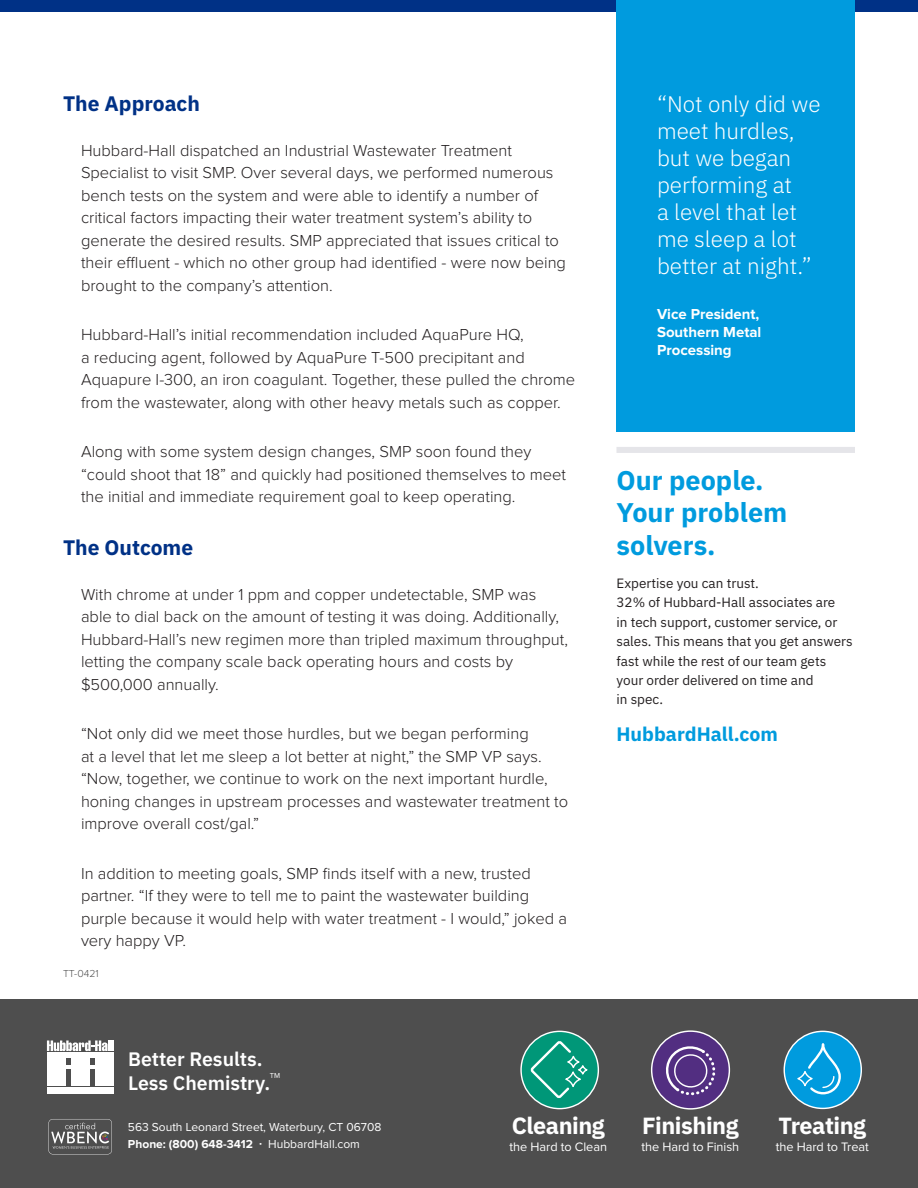
<style>
.page{position:relative;width:918px;height:1188px;background:#fff}
.page>*{position:absolute;margin:0;border:0;box-sizing:border-box;transform-origin:0 0}
.t1{font:700 27px/32.4px "IBM Plex Sans";color:#009bde}
.t2{font:700 23.4px "IBM Plex Sans";letter-spacing:-.02em;color:#fff}
.Quote_Body_Text{font:300 22.5px/27px "IBM Plex Sans";color:#fff}
.Body_Text_Subhead{font:700 21px "IBM Plex Sans";color:#003186}
.t3{font:600 19.5px/24px "IBM Plex Sans";color:#fff}
.t4{font:700 19.5px "IBM Plex Sans";color:#009bde}
.Body_Text_Paragraph{font:300 16.5px/22.5px "Proxima Nova";color:#231f20}
.Quote_Name{font:700 15px/18px "Proxima Nova";color:#fff}
.t5{font:13.5px/19.5px "IBM Plex Sans";color:#231f20}
.t6{font:12.75px "Proxima Nova";letter-spacing:-.005em;color:#fff}
.t7{font:12px "Proxima Nova";color:#fff}
.t8{font:700 12px "Proxima Nova";color:#fff}
.t9{font:300 10.5px "Proxima Nova";color:#4e4e4e}
.t10{font:7.5px "Proxima Nova";color:#fff}
.s1{font-weight:400}
</style>
<div class="page">
<div style="left:0;top:999px;width:918px;height:189px;background:#4e4e4e"></div>
<div style="left:0;top:0;width:918px;height:12px;background:#003186"></div>
<div style="left:616px;top:0;width:239px;height:432px;background:#009bde"></div>
<div style="left:47px;top:1059px;width:19px;height:27px;background:#fff"></div>
<div style="left:95px;top:1059px;width:19px;height:27px;background:#fff"></div>
<div style="left:71px;top:1059px;width:19px;height:27px;background:#fff"></div>
<hr style="left:60px;top:1066px;width:39px;height:3px;background:#fff">
<div style="left:47px;top:1052px;width:67px;height:5px;background:#fff"></div>
<svg style="left:47px;top:1040px;width:66px;height:11px"></svg>
<div style="left:47px;top:1087px;width:67px;height:7px;background:#fff"></div>
<svg style="left:520px;top:1031px;width:79px;height:78px;background:#2aa68d"></svg>
<div style="left:567px;top:1056px;width:13px;height:12px;border:1px solid #fff;border-radius:50%"></div>
<div style="left:578px;top:1065px;width:10px;height:10px;border:1px solid #fff;border-radius:50%"></div>
<div style="left:565px;top:1071px;width:16px;height:16px;border:1px solid #fff;border-radius:50%"></div>
<svg style="left:528px;top:1039px;width:45px;height:62px;background:#20a287"></svg>
<svg style="left:651px;top:1030px;width:79px;height:80px;background:#6c4f93"></svg>
<svg style="left:664px;top:1044px;width:52px;height:54px;background:#6c4d93"></svg>
<div style="left:784px;top:1031px;width:78px;height:78px;background:#009bde;border:1px solid #fff;border-radius:50%"></div>
<div style="left:797px;top:1071px;width:16px;height:15px;border:1px solid #fff;border-radius:50%"></div>
<svg style="left:806px;top:1043px;width:35px;height:52px"></svg>
<div style="left:616px;top:447px;width:239px;height:6px;background:#e5e5e9"></div>
<svg style="left:48px;top:1119px;width:64px;height:35px"></svg>
<p class="Body_Text_Subhead" style="left:63px;top:87px;width:139px">The Approach</p>
<p class="Body_Text_Paragraph" style="left:81px;top:140px;width:487px">Hubbard-Hall dispatched an Industrial Wastewater Treatment Specialist to visit SMP. Over several days, we performed numerous bench tests on the system and were able to identify a number of critical factors impacting their water treatment system’s ability to generate the desired results. SMP appreciated that issues critical to their effluent - which no other group had identified - were now being brought to the company’s attention.</p>
<p class="Body_Text_Paragraph" style="left:81px;top:324px;width:496px">Hubbard-Hall’s initial recommendation included AquaPure HQ,<br>a reducing agent, followed by AquaPure T-500 precipitant and Aquapure I-300, an iron coagulant. Together, these pulled the chrome from the wastewater, along with other heavy metals such as copper.</p>
<p class="Body_Text_Paragraph" style="left:81px;top:441px;width:487px">Along with some system design changes, SMP soon found they “could shoot that 18” and quickly had positioned themselves to meet the initial and immediate requirement goal to keep operating.</p>
<p class="Body_Text_Subhead" style="left:63px;top:530px;width:132px">The Outcome</p>
<p class="Body_Text_Paragraph" style="left:81px;top:584px;width:489px">With chrome at under 1 ppm and copper undetectable, SMP was able to dial back on the amount of testing it was doing. Additionally, Hubbard-Hall’s new regimen more than tripled maximum throughput, letting the company scale back operating hours and costs by $500,000 annually.</p>
<p class="Body_Text_Paragraph" style="left:81px;top:723px;width:489px">“Not only did we meet those hurdles, but we began performing<br>at a level that let me sleep a lot better at night,” the SMP VP says. “Now, together, we continue to work on the next important hurdle, honing changes in upstream processes and wastewater treatment to improve overall cost/gal.”</p>
<p class="Body_Text_Paragraph" style="left:81px;top:863px;width:488px">In addition to meeting goals, SMP finds itself with a new, trusted partner. “If they were to tell me to paint the wastewater building purple because it would help with water treatment - I would,” joked a very happy VP.</p>
<p class="t9" style="left:63px;top:969px;width:37px">TT-0421</p>
<p class="Quote_Body_Text" style="left:657px;top:89px;width:165px">“Not only did we meet hurdles, but we began performing at<br>a level that let me sleep a lot better at night.”</p>
<p class="Quote_Name" style="left:657px;top:306px;width:104px">Vice President,</p>
<p class="Quote_Name" style="left:657px;top:324px;width:106px">Southern Metal<br>Processing</p>
<h1 class="t1" style="left:616px;top:462px;width:172px">Our people.<br>Your problem solvers.</h1>
<p class="t5" style="left:616px;top:572px;width:238px">Expertise you can trust.<br>32% of Hubbard-Hall associates are<br>in tech support, customer service, or sales. This means that you get answers fast while the rest of our team gets your order delivered on time and<br>in spec.</p>
<p class="t4" style="left:616px;top:719px;width:163px">HubbardHall.com</p>
<p class="t3" style="left:128px;top:1045px;width:144px">Better Results.<br>Less Chemistry.</p>
<p class="t10" style="left:270px;top:1072px;width:12px">TM</p>
<p class="t7" style="left:128px;top:1122px;width:255px">563 South Leonard Street, Waterbury, CT 06708</p>
<h2 class="t2" style="left:512px;top:1107px;width:95px">Cleaning</h2>
<p class="t8" style="left:128px;top:1139px;width:233px">Phone: (800) 648-3412 · <span class="s1">HubbardHall.com</span></p>
<p class="t6" style="left:510px;top:1140px;width:99px">the Hard to Clean</p>
<h2 class="t2" style="left:642px;top:1107px;width:98px">Finishing</h2>
<p class="t6" style="left:642px;top:1140px;width:99px">the Hard to Finish</p>
<h2 class="t2" style="left:779px;top:1107px;width:89px">Treating</h2>
<p class="t6" style="left:776px;top:1140px;width:95px">the Hard to Treat</p>
</div>
